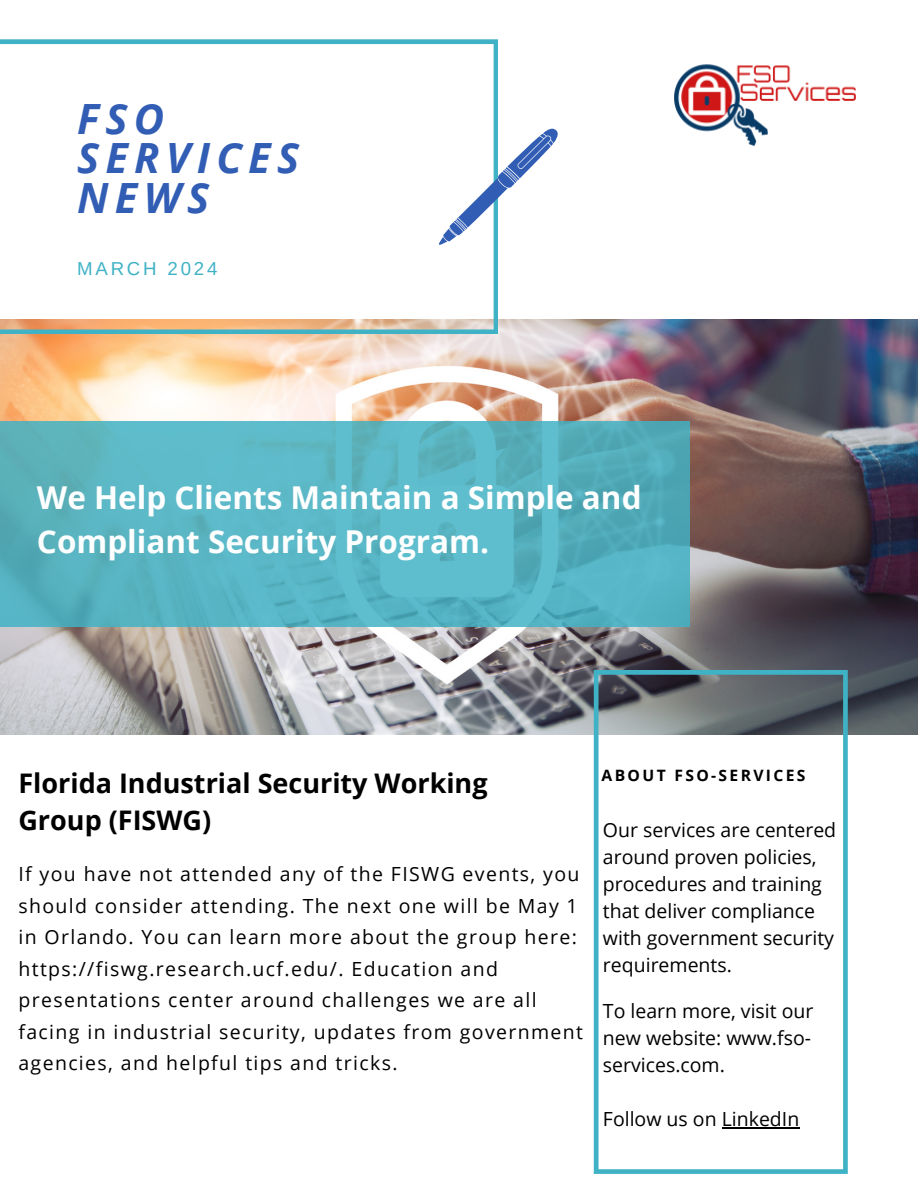
<style>
.page{position:relative;width:918px;height:1188px;background:#fff}
.page>*{position:absolute;margin:0;border:0;box-sizing:border-box;transform-origin:0 0}
.t1{font:italic 700 41.7px/39.3px "Open Sans";letter-spacing:.15em;color:#315db4}
.t2{font:700 31.5px/43.8px "Open Sans";color:#fdfefe}
.t3{font:700 27px/37.2px "Open Sans";color:#000}
.t4{font:19.5px/31.5px "Open Sans";letter-spacing:.07em;color:#000}
.t5{font:19.5px/27px "Open Sans";color:#000}
.t6{font:18.75px "Arimo";letter-spacing:.15em;color:#40b2c5}
.t7{font:700 15.6px "Open Sans";letter-spacing:.15em;color:#000}
</style>
<div class="page">
<img style="left:0;top:320px;width:918px;height:415px">
<svg style="left:0;top:39px;width:498px;height:295px"></svg>
<svg style="left:594px;top:670px;width:254px;height:504px"></svg>
<svg style="left:439px;top:128px;width:119px;height:117px"></svg>
<img style="left:674px;top:64px;width:182px;height:82px">
<svg style="left:0;top:421px;width:690px;height:206px;background:#58b4c2"></svg>
<hr style="left:722px;top:1127px;width:77px;height:1px;background:#000">
<h4 class="t1" style="left:77px;top:98px;width:224px">FSO<br>SERVICES<br>NEWS</h4>
<p class="t6" style="left:77px;top:258px;width:142px">MARCH 2024</p>
<h5 class="t2" style="left:37px;top:475px;width:606px">We Help Clients Maintain a Simple and<br>Compliant Security Program.</h5>
<h3 class="t3" style="left:18px;top:764px;width:471px">Florida Industrial Security Working<br>Group (FISWG)</h3>
<h2 class="t4" style="left:18px;top:858px;width:566px">If you have not attended any of the FISWG events, you should consider attending. The next one will be May 1 in Orlando. You can learn more about the group here: https://fiswg.research.ucf.edu/. Education and presentations center around challenges we are all facing in industrial security, updates from government agencies, and helpful tips and tricks.</h2>
<p class="t7" style="left:602px;top:765px;width:205px">ABOUT FSO-SERVICES</p>
<p class="t5" style="left:603px;top:816px;width:235px">Our services are centered around proven policies, procedures and training that deliver compliance with government security requirements.</p>
<h5 class="t5" style="left:603px;top:997px;width:212px">To learn more, visit our new website: www.fso&shy;services.com.</h5>
<h5 class="t5" style="left:603px;top:1105px;width:198px">Follow us on LinkedIn</h5>
</div>
